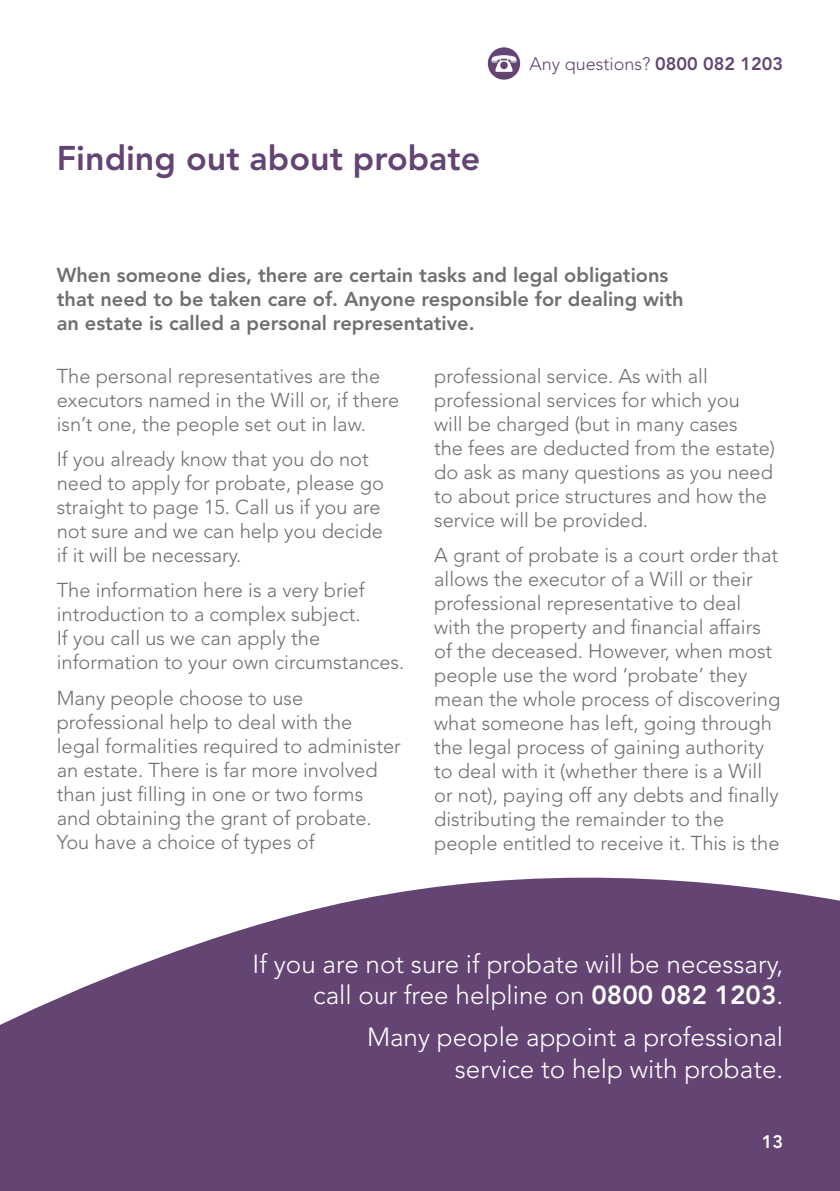
<style>
.page{position:relative;width:840px;height:1191px;background:#fff}
.page>*{position:absolute;margin:0;border:0;box-sizing:border-box;transform-origin:0 0}
.t1{font:800 34px "Avenir LT Std";color:#644473}
.t2{font:300 26px/31.2px "Avenir LT Std";color:#fff;text-align:right}
.t3{font:300 20px/24px "Avenir LT Std";color:#706f6f}
.t4{font:800 20px/24px "Avenir LT Std";color:#706f6f}
.t5{font:300 18px "Avenir";color:#644473}
.t6{font:800 18px "Avenir LT Std";color:#fff}
.s1{font-family:"Avenir LT Std";font-weight:800}
.s2{font-weight:800}
</style>
<div class="page">
<div style="left:487px;top:47px;width:33px;height:33px;background:#644473;border-radius:50%"></div>
<svg style="left:491px;top:55px;width:25px;height:17px"></svg>
<svg style="left:0;top:877px;width:839px;height:314px;background:#765a83"></svg>
<h1 class="t1" style="left:57px;top:138px;width:425px">Finding out about probate</h1>
<p class="t5" style="left:529px;top:54px;width:255px">Any questions? <span class="s1">0800 082 1203</span></p>
<p class="t4" style="left:57px;top:263px;width:628px">When someone dies, there are certain tasks and legal obligations that need to be taken care of. Anyone responsible for dealing with an estate is called a personal representative.</p>
<p class="t3" style="left:57px;top:364px;width:344px">The personal representatives are the executors named in the Will or, if there isn’t one, the people set out in law.</p>
<p class="t3" style="left:57px;top:447px;width:328px">If you already know that you do not need to apply for probate, please go straight to page 15. Call us if you are not sure and we can help you decide if it will be necessary.</p>
<p class="t3" style="left:57px;top:578px;width:349px">The information here is a very brief introduction to a complex subject.<br>If you call us we can apply the information to your own circumstances.</p>
<p class="t3" style="left:57px;top:686px;width:345px">Many people choose to use professional help to deal with the<br>legal formalities required to administer an estate. There is far more involved than just filling in one or two forms and obtaining the grant of probate.<br>You have a choice of types of</p>
<p class="t3" style="left:434px;top:364px;width:342px">professional service. As with all professional services for which you<br>will be charged (but in many cases<br>the fees are deducted from the estate) do ask as many questions as you need to about price structures and how the service will be provided.</p>
<p class="t3" style="left:434px;top:543px;width:347px">A grant of probate is a court order that allows the executor of a Will or their professional representative to deal with the property and financial affairs of the deceased. However, when most people use the word ‘probate’ they mean the whole process of discovering what someone has left, going through the legal process of gaining authority to deal with it (whether there is a Will or not), paying off any debts and finally distributing the remainder to the people entitled to receive it. This is the</p>
<h2 class="t2" style="left:252px;top:948px;width:532px">If you are not sure if probate will be necessary, call our free helpline on <span class="s2">0800 082 1203</span>.</h2>
<h2 class="t2" style="left:367px;top:1021px;width:417px">Many people appoint a professional service to help with probate.</h2>
<p class="t6" style="left:761px;top:1131px;width:23px">13</p>
</div>
